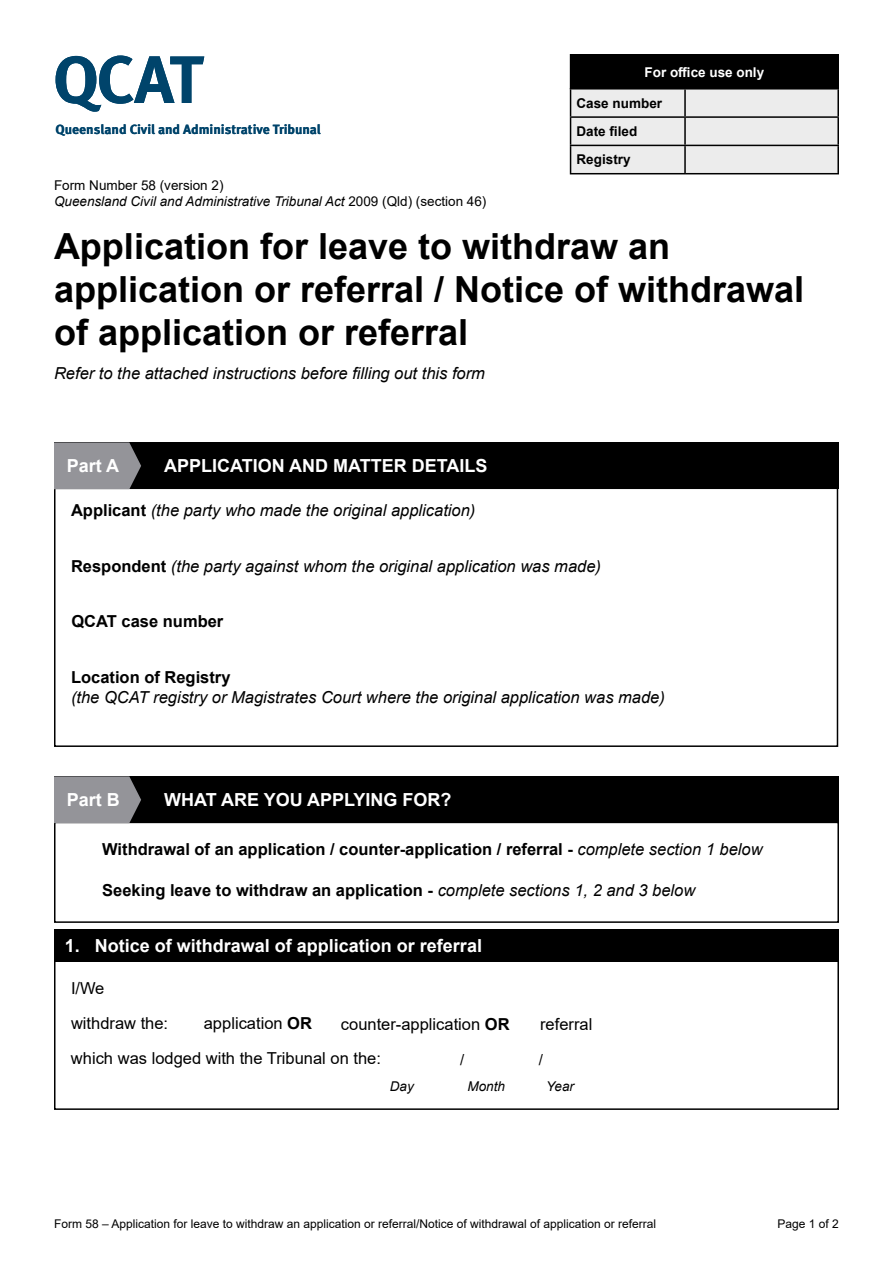
<style>
.page{position:relative;width:893px;height:1263px;background:#fff}
.page>*{position:absolute;margin:0;border:0;box-sizing:border-box;transform-origin:0 0}
.t1{font:700 36px/43.2px "Arial";color:#000}
.t2{font:700 18px "Arial";color:#fff}
.t3{font:italic 16.5px "Arial";color:#000}
.t4{font:700 16.5px "Arial";color:#000}
.t5{font:16.5px "Arial";color:#000}
.t6{font:15px "Arial";color:#000}
.Body_Text{font:italic 13.5px "Arial";color:#000}
.t7{font:700 13.5px "Arial";color:#000}
.Body_Text-2{font:13.5px "Arial";color:#000}
.t8{font:700 13.5px "Arial";color:#fff}
.t9{font:700 13.35px "Meta OT";letter-spacing:-.005em;color:#00446b}
.t10{font:12px "Arial";color:#000}
.s1{font-style:normal}
.s2{font-weight:700;font-style:normal}
.s3{font-weight:400;font-style:italic}
.s4{font-weight:700}
</style>
<div class="page">
<div style="left:54px;top:822px;width:785px;height:101px;border:2px solid #000"></div>
<svg style="left:56px;top:55px;width:148px;height:57px"></svg>
<div style="left:571px;top:55px;width:267px;height:34px;background:#000"></div>
<div style="left:570px;top:54px;width:269px;height:35px;border:2px solid #000"></div>
<hr style="left:570px;top:88px;width:115px;height:2px;background:#000">
<hr style="left:685px;top:88px;width:154px;height:2px;background:#000">
<hr style="left:837px;top:90px;width:2px;height:26px;background:#000">
<hr style="left:685px;top:116px;width:154px;height:2px;background:#000">
<hr style="left:837px;top:118px;width:2px;height:27px;background:#000">
<svg style="left:570px;top:89px;width:268px;height:84px;background:#e1e1e1"></svg>
<hr style="left:685px;top:145px;width:154px;height:1px;background:#000">
<hr style="left:684px;top:146px;width:2px;height:27px;background:#000">
<hr style="left:837px;top:146px;width:2px;height:27px;background:#000">
<hr style="left:570px;top:173px;width:115px;height:1px;background:#000">
<hr style="left:685px;top:173px;width:154px;height:1px;background:#000">
<div style="left:54px;top:776px;width:785px;height:47px;background:#000"></div>
<svg style="left:54px;top:776px;width:87px;height:47px;background:#88888d"></svg>
<div style="left:54px;top:960px;width:785px;height:150px;border:2px solid #000"></div>
<div style="left:54px;top:929px;width:785px;height:32px;background:#000"></div>
<div style="left:54px;top:487px;width:784px;height:260px;border:2px solid #000"></div>
<div style="left:54px;top:442px;width:785px;height:47px;background:#000"></div>
<svg style="left:54px;top:442px;width:87px;height:47px;background:#88888d"></svg>
<p class="t9" style="left:56px;top:121px;width:267px">Queensland Civil and Administrative Tribunal</p>
<p class="t8" style="left:645px;top:62px;width:121px">For office use only</p>
<p class="t7" style="left:577px;top:94px;width:87px">Case number</p>
<p class="t7" style="left:577px;top:122px;width:62px">Date filed</p>
<p class="t7" style="left:577px;top:150px;width:56px">Registry</p>
<p class="Body_Text-2" style="left:54px;top:175px;width:171px">Form Number 58 (version 2)</p>
<p class="Body_Text" style="left:54px;top:192px;width:434px">Queensland Civil and Administrative Tribunal Act <span class="s1">2009 (Qld) (section 46)</span></p>
<p class="t1" style="left:54px;top:225px;width:752px">Application for leave to withdraw an application or referral / Notice of withdrawal of application or referral</p>
<p class="t3" style="left:54px;top:363px;width:433px">Refer to the attached instructions before filling out this form</p>
<p class="t2" style="left:67px;top:453px;width:54px">Part A</p>
<p class="t2" style="left:164px;top:453px;width:325px">APPLICATION AND MATTER DETAILS</p>
<p class="t3" style="left:71px;top:499px;width:406px"><span class="s2">Applicant</span> (the party who made the original application)</p>
<p class="t3" style="left:71px;top:556px;width:532px"><span class="s2">Respondent</span> (the party against whom the original application was made)</p>
<p class="t4" style="left:71px;top:610px;width:153px">QCAT case number</p>
<p class="t4" style="left:71px;top:665px;width:161px">Location of Registry</p>
<p class="t3" style="left:71px;top:686px;width:595px">(the QCAT registry or Magistrates Court where the original application was made)</p>
<p class="t2" style="left:67px;top:787px;width:55px">Part B</p>
<p class="t2" style="left:164px;top:787px;width:289px">WHAT ARE YOU APPLYING FOR?</p>
<p class="t4" style="left:102px;top:838px;width:662px">Withdrawal of an application / counter-application / referral - <span class="s3">complete section 1 below</span></p>
<p class="t4" style="left:102px;top:878px;width:595px">Seeking leave to withdraw an application - <span class="s3">complete sections 1, 2 and 3 below</span></p>
<p class="t2" style="left:65px;top:933px;width:419px">1. Notice of withdrawal of application or referral</p>
<p class="t5" style="left:71px;top:977px;width:35px">I/We</p>
<p class="t5" style="left:71px;top:1012px;width:99px">withdraw the:</p>
<p class="t5" style="left:71px;top:1047px;width:312px">which was lodged with the Tribunal on the:</p>
<p class="t5" style="left:204px;top:1012px;width:110px">application <span class="s4">OR</span></p>
<p class="t5" style="left:341px;top:1013px;width:170px">counter-application <span class="s4">OR</span></p>
<p class="t5" style="left:540px;top:1013px;width:54px">referral</p>
<p class="t6" style="left:460px;top:1049px;width:6px">/</p>
<p class="t6" style="left:539px;top:1049px;width:6px">/</p>
<p class="Body_Text" style="left:468px;top:1077px;width:39px">Month</p>
<p class="Body_Text" style="left:546px;top:1077px;width:29px">Year</p>
<p class="Body_Text" style="left:390px;top:1077px;width:26px">Day</p>
<p class="t10" style="left:54px;top:1215px;width:604px">Form 58 – Application for leave to withdraw an application or referral/Notice of withdrawal of application or referral</p>
<p class="t10" style="left:778px;top:1215px;width:63px">Page 1 of 2</p>
</div>
